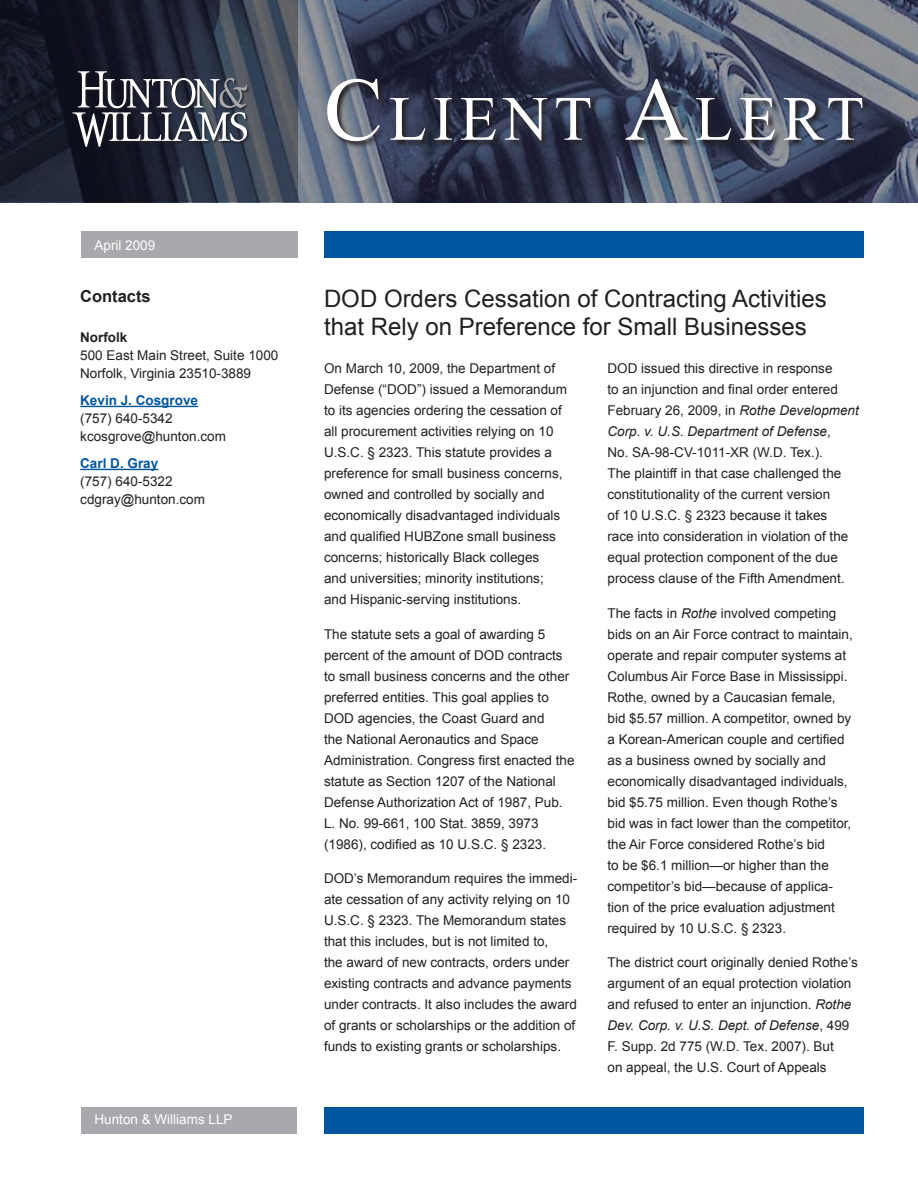
<style>
.page{position:relative;width:918px;height:1188px;background:#fff}
.page>*{position:absolute;margin:0;border:0;box-sizing:border-box;transform-origin:0 0}
.t1{font:63px "Times New Roman";letter-spacing:.1em;color:#fff}
.t2{font:24px/28.5px "Arial";color:#231f20}
.t3{font:700 16.5px "Arial";color:#231f20}
.t4{font:13.5px/21px "Arial";color:#231f20}
.t5{font:13.5px "Arial";color:#fff}
.t6{font:700 13.5px "Arial";color:#00559f}
.t7{font:700 13.5px "Arial";color:#231f20}
.s1{font-size:90px}
.s2{font-style:italic}
</style>
<div class="page">
<img style="left:298px;top:0;width:620px;height:202px">
<svg style="left:0;top:0;width:298px;height:202px;background:#262b3a"></svg>
<div style="left:324px;top:1107px;width:540px;height:27px;background:#00559f"></div>
<div style="left:324px;top:231px;width:540px;height:27px;background:#00559f"></div>
<div style="left:81px;top:231px;width:217px;height:27px;background:#a7a9ac"></div>
<div style="left:81px;top:1107px;width:216px;height:27px;background:#a7a9ac"></div>
<div style="left:72px;top:72px;width:178px;height:78px;background:#231f20;opacity:.75"></div>
<svg style="left:72px;top:71px;width:175px;height:76px;background:#555963"></svg>
<svg style="left:326px;top:78px;width:544px;height:71px;background:#3a4054"></svg>
<hr style="left:80px;top:406px;width:118px;height:1px;background:#00559f">
<hr style="left:80px;top:469px;width:78px;height:1px;background:#00559f">
<p class="t5" style="left:94px;top:236px;width:62px">April 2009</p>
<p class="t3" style="left:80px;top:285px;width:72px">Contacts</p>
<p class="t7" style="left:80px;top:328px;width:49px">Norfolk</p>
<p class="t4" style="left:80px;top:346px;width:200px;line-height:18px">500 East Main Street, Suite 1000<br>Norfolk, Virginia 23510-3889</p>
<p class="t6" style="left:80px;top:391px;width:119px">Kevin J. Cosgrove</p>
<p class="t4" style="left:80px;top:409px;width:147px;line-height:18px">(757) 640-5342 kcosgrove@hunton.com</p>
<p class="t6" style="left:80px;top:454px;width:80px">Carl D. Gray</p>
<p class="t4" style="left:80px;top:472px;width:126px;line-height:18px">(757) 640-5322 cdgray@hunton.com</p>
<p class="t5" style="left:94px;top:1111px;width:140px">Hunton &amp; Williams LLP</p>
<h1 class="t1" style="left:324px;top:76px;width:542px"><span class="s1">C</span>LIENT <span class="s1">A</span>LERT</h1>
<h2 class="t2" style="left:324px;top:285px;width:504px">DOD Orders Cessation of Contracting Activities that Rely on Preference for Small Businesses</h2>
<p class="t4" style="left:324px;top:358px;width:245px">On March 10, 2009, the Department of Defense (“DOD”) issued a Memorandum to its agencies ordering the cessation of all procurement activities relying on 10<br>U.S.C. § 2323. This statute provides a preference for small business concerns, owned and controlled by socially and economically disadvantaged individuals and qualified HUBZone small business concerns; historically Black colleges<br>and universities; minority institutions; and Hispanic-serving institutions.</p>
<p class="t4" style="left:324px;top:623px;width:252px">The statute sets a goal of awarding 5 percent of the amount of DOD contracts to small business concerns and the other preferred entities. This goal applies to DOD agencies, the Coast Guard and<br>the National Aeronautics and Space Administration. Congress first enacted the statute as Section 1207 of the National Defense Authorization Act of 1987, Pub.<br>L. No. 99-661, 100 Stat. 3859, 3973 (1986), codified as 10 U.S.C. § 2323.</p>
<p class="t4" style="left:324px;top:868px;width:255px">DOD’s Memorandum requires the immedi&shy;ate cessation of any activity relying on 10<br>U.S.C. § 2323. The Memorandum states that this includes, but is not limited to,<br>the award of new contracts, orders under existing contracts and advance payments under contracts. It also includes the award of grants or scholarships or the addition of funds to existing grants or scholarships.</p>
<p class="t4" style="left:608px;top:358px;width:253px">DOD issued this directive in response<br>to an injunction and final order entered February 26, 2009, in <span class="s2">Rothe Development Corp. v. U.S. Department of Defense</span>,<br>No. SA-98-CV-1011-XR (W.D. Tex.).<br>The plaintiff in that case challenged the constitutionality of the current version<br>of 10 U.S.C. § 2323 because it takes<br>race into consideration in violation of the equal protection component of the due process clause of the Fifth Amendment.</p>
<p class="t4" style="left:608px;top:603px;width:247px">The facts in <span class="s2">Rothe</span> involved competing bids on an Air Force contract to maintain, operate and repair computer systems at Columbus Air Force Base in Mississippi.<br>Rothe, owned by a Caucasian female, bid $5.57 million. A competitor, owned by a Korean-American couple and certified as a business owned by socially and economically disadvantaged individuals, bid $5.75 million. Even though Rothe’s bid was in fact lower than the competitor, the Air Force considered Rothe’s bid<br>to be $6.1 million—or higher than the competitor’s bid—because of applica&shy;tion of the price evaluation adjustment required by 10 U.S.C. § 2323.</p>
<p class="t4" style="left:608px;top:952px;width:252px">The district court originally denied Rothe’s argument of an equal protection violation and refused to enter an injunction. <span class="s2">Rothe Dev. Corp. v. U.S. Dept. of Defense</span>, 499<br>F. Supp. 2d 775 (W.D. Tex. 2007). But<br>on appeal, the U.S. Court of Appeals</p>
</div>
